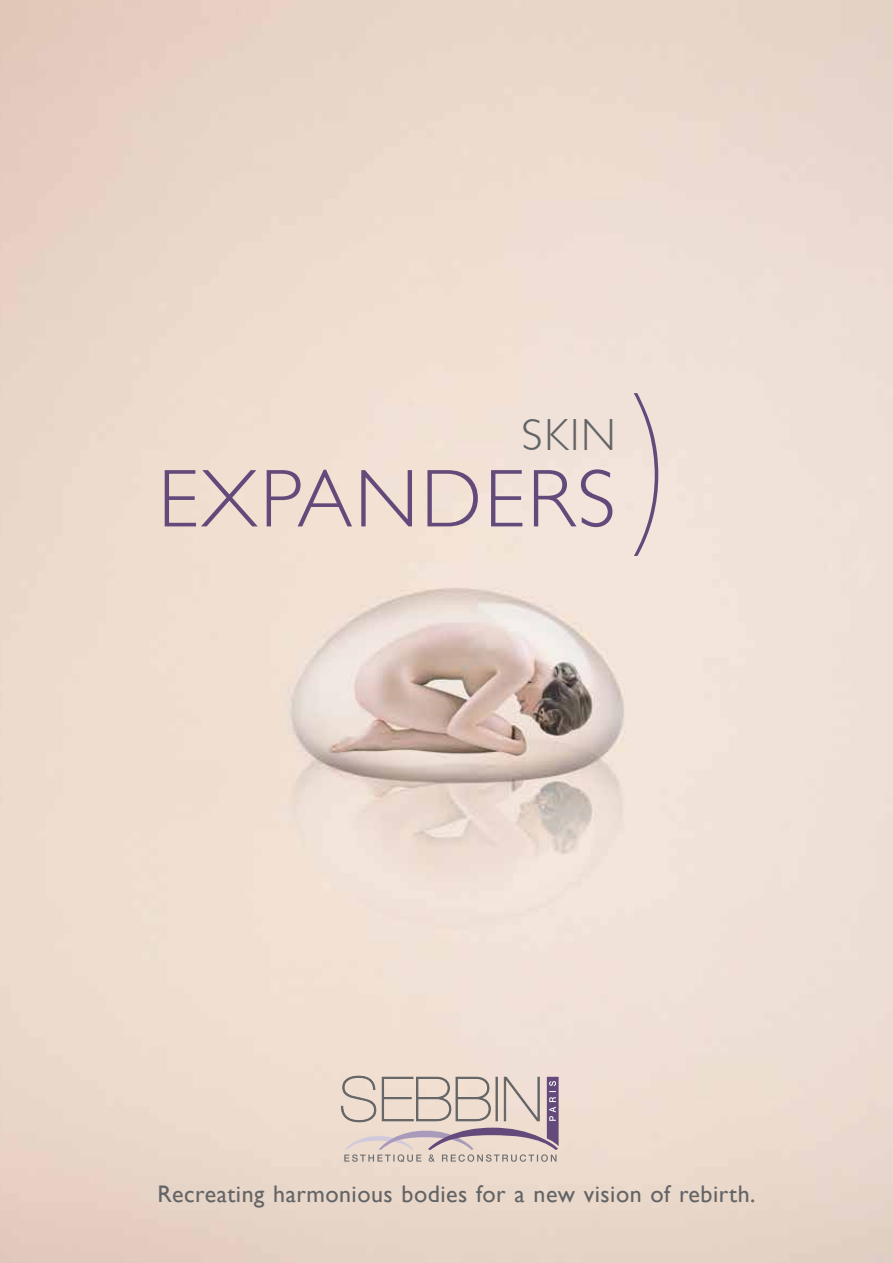
<style>
.page{position:relative;width:893px;height:1263px;background:#fff}
.page>*{position:absolute;margin:0;border:0;box-sizing:border-box;transform-origin:0 0}
.t1{font:200 179.55px "Helvetica Neue";color:#634a7b}
.t2{font:300 82.5px "Gill Sans";letter-spacing:.03em;color:#634a7b}
.t3{font:300 45px "Gill Sans";color:#636466}
.t4{font:24px "Gill Sans";letter-spacing:.02em;color:#636466}
</style>
<div class="page">
<img style="left:0;top:0;width:893px;height:1263px">
<svg style="left:341px;top:1075px;width:218px;height:87px;background:#d8c9bf"></svg>
<h3 class="t3" style="left:521px;top:400px;width:96px">SKIN</h3>
<h2 class="t2" style="left:158px;top:434px;width:459px">EXPANDERS</h2>
<h1 class="t1" style="left:670px;top:628px;width:41px;rotate:-180deg">(</h1>
<p class="t4" style="left:157px;top:1180px;width:600px">Recreating harmonious bodies for a new vision of rebirth.</p>
</div>
